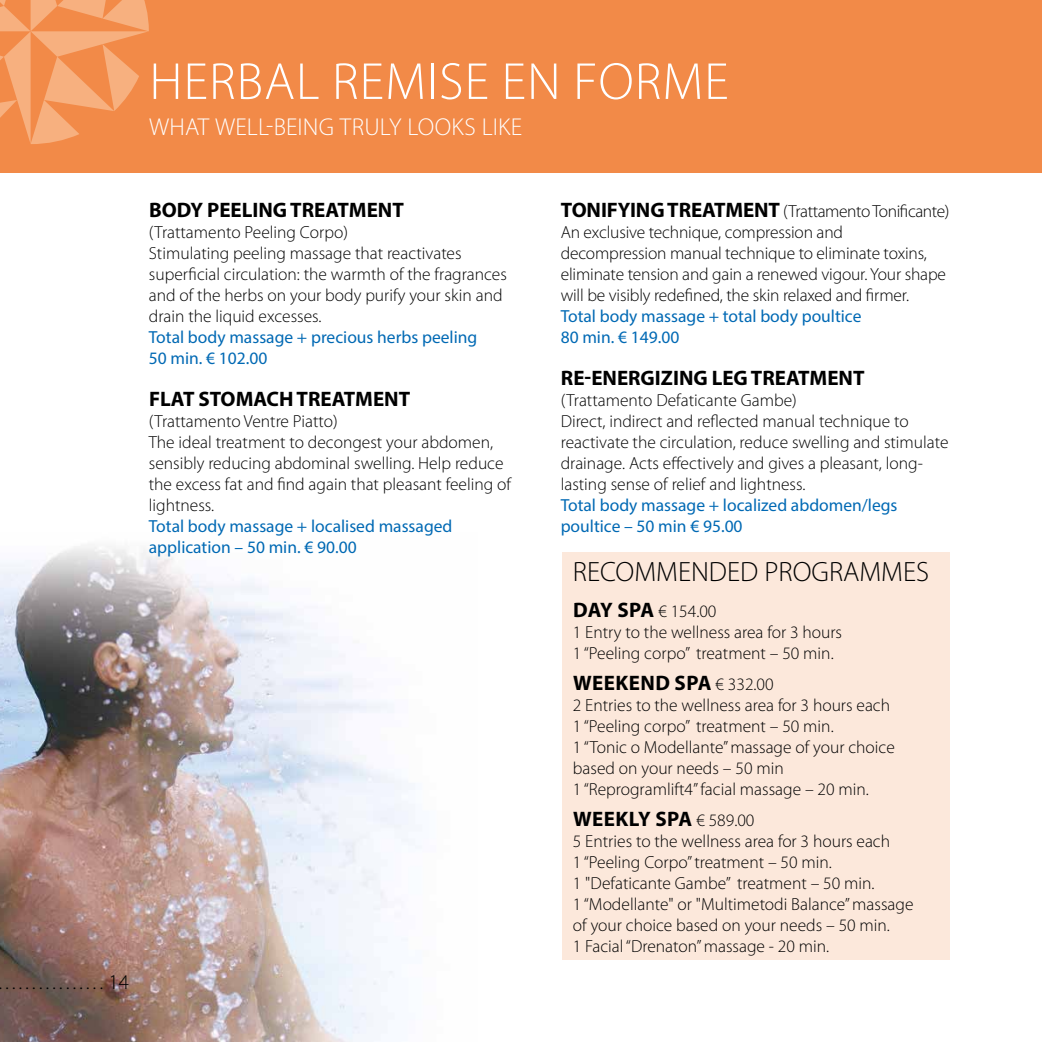
<style>
.page{position:relative;width:1042px;height:1042px;background:#fff}
.page>*{position:absolute;margin:0;border:0;box-sizing:border-box;transform-origin:0 0}
.t1{font:300 52.5px "Myriad Pro";letter-spacing:.02em;color:#fff}
.t2{font:300 28px "Myriad Pro";color:#000}
.t3{font:300 24.5px "Myriad Pro";letter-spacing:.005em;color:#fff}
.t4{font:700 21px "Myriad Pro";color:#000}
.t5{font:700 21px "Myriad Pro";letter-spacing:.02em;color:#000}
.t6{font:300 17.5px/21px "Myriad Pro";color:#000}
.t7{font:17.5px/21px "Myriad Pro";color:#0069b4}
.t8{font:15.75px "Minion Pro";color:#000}
.s1{font-family:"Myriad Pro";font-weight:300;font-size:21px}
.s2{font-weight:700;font-size:21px}
.s3{font-weight:300;font-size:17.5px}
</style>
<div class="page">
<div style="left:0;top:0;width:1042px;height:172px;background:#f28a48"></div>
<img style="left:0;top:546px;width:422px;height:496px">
<svg style="left:0;top:0;width:149px;height:144px"></svg>
<div style="left:562px;top:552px;width:387px;height:408px;background:#fce8db"></div>
<h1 class="t1" style="left:149px;top:50px;width:581px">HERBAL REMISE EN FORME</h1>
<h3 class="t3" style="left:149px;top:112px;width:375px">WHAT WELL-BEING TRULY LOOKS LIKE</h3>
<p class="t4" style="left:149px;top:196px;width:256px">BODY PEELING TREATMENT</p>
<p class="t6" style="left:149px;top:221px;width:360px">(Trattamento Peeling Corpo)<br>Stimulating peeling massage that reactivates superficial circulation: the warmth of the fragrances and of the herbs on your body purify your skin and drain the liquid excesses.</p>
<p class="t7" style="left:149px;top:326px;width:330px">Total body massage + precious herbs peeling<br>50 min. € 102.00</p>
<p class="t4" style="left:149px;top:385px;width:263px">FLAT STOMACH TREATMENT</p>
<p class="t6" style="left:149px;top:410px;width:364px">(Trattamento Ventre Piatto)<br>The ideal treatment to decongest your abdomen, sensibly reducing abdominal swelling. Help reduce the excess fat and find again that pleasant feeling of lightness.</p>
<p class="t7" style="left:149px;top:515px;width:305px">Total body massage + localised massaged application – 50 min. € 90.00</p>
<p class="t8" style="left:-1px;top:973px;width:132px">................ <span class="s1">14</span></p>
<p class="t6" style="left:561px;top:200px;width:390px"><span class="s2">TONIFYING TREATMENT</span> (Trattamento Tonificante)<br>An exclusive technique, compression and decompression manual technique to eliminate toxins, eliminate tension and gain a renewed vigour. Your shape will be visibly redefined, the skin relaxed and firmer.</p>
<p class="t7" style="left:561px;top:305px;width:302px">Total body massage + total body poultice<br>80 min. € 149.00</p>
<p class="t4" style="left:561px;top:364px;width:305px">RE-ENERGIZING LEG TREATMENT</p>
<p class="t6" style="left:561px;top:389px;width:389px">(Trattamento Defaticante Gambe)<br>Direct, indirect and reflected manual technique to reactivate the circulation, reduce swelling and stimulate drainage. Acts effectively and gives a pleasant, long&shy;lasting sense of relief and lightness.</p>
<p class="t7" style="left:561px;top:494px;width:338px">Total body massage + localized abdomen/legs poultice – 50 min € 95.00</p>
<h2 class="t2" style="left:573px;top:554px;width:358px">RECOMMENDED PROGRAMMES</h2>
<p class="t6" style="left:573px;top:600px;width:271px"><span class="s2">DAY SPA</span> € 154.00<br>1 Entry to the wellness area for 3 hours<br>1 “Peeling corpo” treatment – 50 min.</p>
<p class="t5" style="left:573px;top:669px;width:202px">WEEKEND SPA <span class="s3">€ 332.00</span></p>
<p class="t6" style="left:573px;top:694px;width:323px">2 Entries to the wellness area for 3 hours each 1 “Peeling corpo” treatment – 50 min.<br>1 “Tonic o Modellante” massage of your choice based on your needs – 50 min<br>1 “Reprogramlift4” facial massage – 20 min.</p>
<p class="t5" style="left:573px;top:805px;width:183px">WEEKLY SPA <span class="s3">€ 589.00</span></p>
<p class="t6" style="left:573px;top:830px;width:342px">5 Entries to the wellness area for 3 hours each<br>1 “Peeling Corpo” treatment – 50 min.<br>1 "Defaticante Gambe” treatment – 50 min.<br>1 “Modellante" or "Multimetodi Balance” massage of your choice based on your needs – 50 min.<br>1 Facial “Drenaton” massage - 20 min.</p>
</div>
